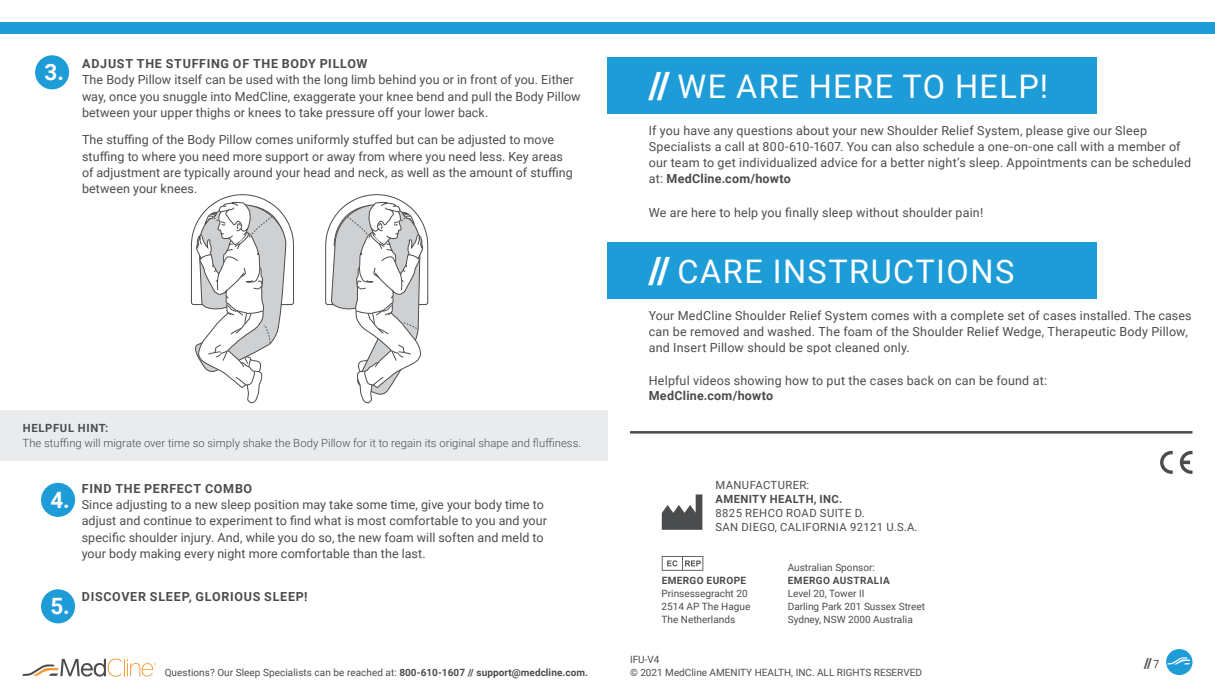
<style>
.page{position:relative;width:1215px;height:698px;background:#fff}
.page>*{position:absolute;margin:0;border:0;box-sizing:border-box;transform-origin:0 0}
.t1{font:32.5px "Roboto";letter-spacing:.045em;color:#fff}
.t2{font:700 22.5px "Roboto";color:#fff}
.t3{font:900 13.75px "Roboto";color:#4b4c4d}
.t4{font:12.5px/16.2px "Roboto";letter-spacing:.01em;color:#4b4c4d}
.t5{font:700 12.5px "Roboto";letter-spacing:.055em;color:#4b4c4d}
.t6{font:300 11.25px "Roboto";letter-spacing:.005em;color:#4b4c4d}
.t7{font:11.25px "Roboto";letter-spacing:.035em;color:#4b4c4d}
.t8{font:700 11.25px/13.8px "Roboto";letter-spacing:.035em;color:#4b4c4d}
.t9{font:700 11.25px "Roboto";letter-spacing:.065em;color:#4b4c4d}
.t10{font:10.12px/13px "Roboto";color:#4b4c4d}
.t11{font:700 10.12px "Roboto";letter-spacing:.035em;color:#4b4c4d}
.t12{font:10px "Roboto";color:#4b4c4d}
.s1{font-weight:700}
.s2{font-weight:900;font-size:36.25px}
.s3{font-weight:400}
.s4{font-weight:400;font-size:11.25px}
</style>
<div class="page">
<svg style="left:23px;top:658px;width:133px;height:18px"></svg>
<div style="left:1167px;top:649px;width:25px;height:25px;background:#1d9cd8;border-radius:50%"></div>
<div style="left:1166px;top:649px;width:26px;height:26px;border:1px solid #1d9cd8;border-radius:50%"></div>
<svg style="left:1167px;top:657px;width:23px;height:7px"></svg>
<svg style="left:1160px;top:451px;width:13px;height:23px"></svg>
<svg style="left:1180px;top:451px;width:13px;height:23px"></svg>
<svg style="left:662px;top:494px;width:40px;height:35px"></svg>
<svg style="left:662px;top:556px;width:41px;height:14px"></svg>
<hr style="left:630px;top:431px;width:562px;height:2px;background:#4b4c4d">
<div style="left:608px;top:57px;width:489px;height:57px;background:#1d9cd8"></div>
<div style="left:0;top:410px;width:608px;height:50px;background:#eaebec"></div>
<svg style="left:191px;top:194px;width:103px;height:209px"></svg>
<svg style="left:325px;top:194px;width:103px;height:209px"></svg>
<div style="left:41px;top:482px;width:34px;height:35px;background:#1d9cd8;border-radius:50%"></div>
<div style="left:35px;top:55px;width:34px;height:34px;background:#1d9cd8;border-radius:50%"></div>
<div style="left:41px;top:589px;width:34px;height:34px;background:#1d9cd8;border-radius:50%"></div>
<div style="left:0;top:22px;width:1215px;height:12px;background:#1d9cd8"></div>
<div style="left:608px;top:242px;width:489px;height:57px;background:#1d9cd8"></div>
<p class="t2" style="left:45px;top:56px;width:21px">3.</p>
<p class="t5" style="left:82px;top:55px;width:287px">ADJUST THE STUFFING OF THE BODY PILLOW</p>
<p class="t4" style="left:82px;top:71px;width:500px">The Body Pillow itself can be used with the long limb behind you or in front of you. Either way, once you snuggle into MedCline, exaggerate your knee bend and pull the Body Pillow between your upper thighs or knees to take pressure off your lower back.</p>
<p class="t4" style="left:82px;top:131px;width:492px">The stuffing of the Body Pillow comes uniformly stuffed but can be adjusted to move stuffing to where you need more support or away from where you need less. Key areas of adjustment are typically around your head and neck, as well as the amount of stuffing between your knees.</p>
<p class="t9" style="left:23px;top:420px;width:87px">HELPFUL HINT:</p>
<p class="t6" style="left:22px;top:435px;width:560px">The stuffing will migrate over time so simply shake the Body Pillow for it to regain its original shape and fluffiness.</p>
<p class="t5" style="left:82px;top:479px;width:172px">FIND THE PERFECT COMBO</p>
<p class="t4" style="left:82px;top:496px;width:467px">Since adjusting to a new sleep position may take some time, give your body time to adjust and continue to experiment to find what is most comfortable to you and your specific shoulder injury. And, while you do so, the new foam will soften and meld to your body making every night more comfortable than the last.</p>
<p class="t5" style="left:82px;top:587px;width:227px">DISCOVER SLEEP, GLORIOUS SLEEP!</p>
<p class="t2" style="left:51px;top:484px;width:21px">4.</p>
<p class="t2" style="left:51px;top:590px;width:21px">5.</p>
<p class="t12" style="left:165px;top:665px;width:425px">Questions? Our Sleep Specialists can be reached at: <span class="s1">800-610-1607 // support@medcline.com.</span></p>
<p class="t1" style="left:649px;top:64px;width:401px"><span class="s2">//</span> WE ARE HERE TO HELP!</p>
<p class="t4" style="left:649px;top:121px;width:544px">If you have any questions about your new Shoulder Relief System, please give our Sleep Specialists a call at 800-610-1607. You can also schedule a one-on-one call with a member of our team to get individualized advice for a better night’s sleep. Appointments can be scheduled at: <span class="s1">MedCline.com/howto</span></p>
<p class="t4" style="left:649px;top:203px;width:336px">We are here to help you finally sleep without shoulder pain!</p>
<p class="t1" style="left:649px;top:249px;width:367px"><span class="s2">//</span> CARE INSTRUCTIONS</p>
<p class="t4" style="left:649px;top:306px;width:544px">Your MedCline Shoulder Relief System comes with a complete set of cases installed. The cases can be removed and washed. The foam of the Shoulder Relief Wedge, Therapeutic Body Pillow, and Insert Pillow should be spot cleaned only.</p>
<p class="t4" style="left:649px;top:373px;width:400px;line-height:15px">Helpful videos showing how to put the cases back on can be found at:<br><span class="s1">MedCline.com/howto</span></p>
<p class="t8" style="left:716px;top:478px;width:128px"><span class="s3">MANUFACTURER:<br></span>AMENITY HEALTH, INC.</p>
<p class="t7" style="left:716px;top:505px;width:151px">8825 REHCO ROAD SUITE D.</p>
<p class="t7" style="left:716px;top:519px;width:204px">SAN DIEGO, CALIFORNIA 92121 U.S.A.</p>
<p class="t10" style="left:662px;top:573px;width:88px"><span class="s1">EMERGO EUROPE<br></span>Prinsessegracht 20</p>
<p class="t10" style="left:662px;top:599px;width:90px">2514 AP The Hague</p>
<p class="t10" style="left:662px;top:612px;width:75px">The Netherlands</p>
<p class="t10" style="left:788px;top:560px;width:89px">Australian Sponsor:</p>
<p class="t11" style="left:788px;top:573px;width:103px">EMERGO AUSTRALIA</p>
<p class="t10" style="left:788px;top:586px;width:78px">Level 20, Tower II</p>
<p class="t10" style="left:788px;top:599px;width:139px">Darling Park 201 Sussex Street</p>
<p class="t10" style="left:788px;top:612px;width:127px">Sydney, NSW 2000 Australia</p>
<p class="t12" style="left:630px;top:652px;width:31px">IFU-V4</p>
<p class="t12" style="left:630px;top:665px;width:293px">© 2021 MedCline AMENITY HEALTH, INC. ALL RIGHTS RESERVED</p>
<p class="t3" style="left:1144px;top:653px;width:17px">//<span class="s4">7</span></p>
</div>
